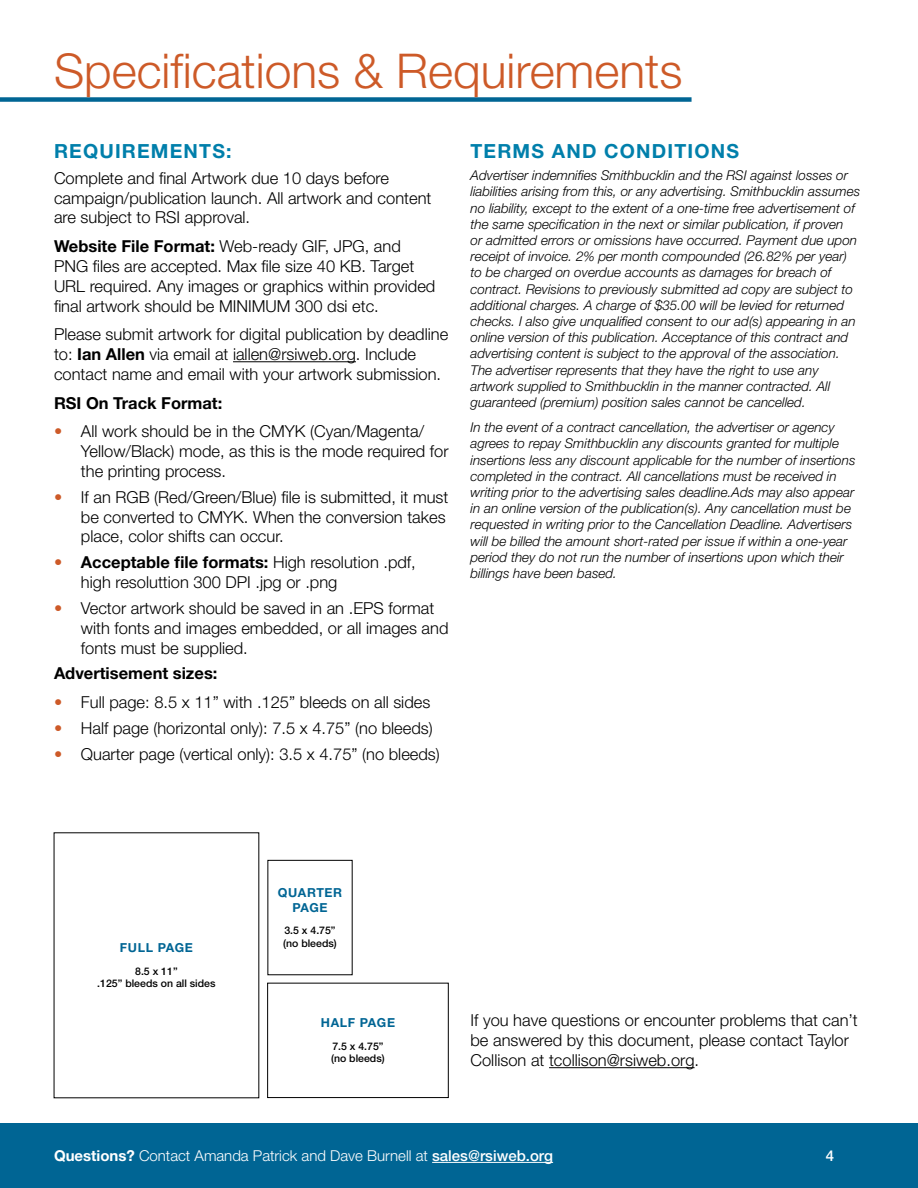
<style>
.page{position:relative;width:918px;height:1188px;background:#fff}
.page>*{position:absolute;margin:0;border:0;box-sizing:border-box;transform-origin:0 0}
.t1{font:300 48px "Helvetica Neue LT Std";color:#cd5a28}
.t2{font:700 19.5px "Helvetica Neue LT Std";letter-spacing:.06em;color:#007fab}
.t3{font:300 16.5px/19.8px "Helvetica Neue LT Std";color:#000}
.t4{font:700 16.5px "Helvetica Neue LT Std";color:#000}
.t5{font:300 15px "Helvetica Neue LT Std";color:#fff}
.t6{font:500 15px "Helvetica Neue LT Std";color:#fff}
.t7{font:italic 300 13.5px/16.2px "Helvetica Neue LT Std";color:#000}
.t8{font:700 12.45px/14.9px "Helvetica Neue LT Std";letter-spacing:.05em;color:#006594;text-align:center}
.t9{font:500 10.5px/12.6px "Helvetica Neue LT Std";color:#000}
.s1{font-weight:700}
.s2{color:#cd5a28}
.s3{font-weight:500}
</style>
<div class="page">
<div style="left:0;top:1123px;width:918px;height:65px;background:#006594"></div>
<hr style="left:432px;top:1162px;width:121px;height:1px;background:#fff">
<hr style="left:233px;top:361px;width:123px;height:1px;background:#000">
<div style="left:0;top:97px;width:692px;height:5px;background:#006594"></div>
<div style="left:267px;top:983px;width:181px;height:115px;border:1px solid #000"></div>
<hr style="left:549px;top:1067px;width:146px;height:1px;background:#000">
<h1 class="t1" style="left:54px;top:42px;width:630px">Specifications &amp; Requirements</h1>
<h2 class="t2" style="left:54px;top:139px;width:179px">REQUIREMENTS:</h2>
<p class="t3" style="left:54px;top:168px;width:379px">Complete and final Artwork due 10 days before campaign/publication launch. All artwork and content are subject to RSI approval.</p>
<p class="t3" style="left:54px;top:236px;width:383px"><span class="s1">Website File Format:</span> Web-ready GIF, JPG, and PNG files are accepted. Max file size 40 KB. Target URL required. Any images or graphics within provided final artwork should be MINIMUM 300 dsi etc.</p>
<p class="t3" style="left:54px;top:324px;width:396px">Please submit artwork for digital publication by deadline to: <span class="s1">Ian Allen</span> via email at iallen@rsiweb.org. Include contact name and email with your artwork submission.</p>
<p class="t4" style="left:54px;top:393px;width:170px">RSI On Track Format:</p>
<p class="t3" style="left:81px;top:421px;width:369px;text-indent:-27px"><span class="s2">•</span> All work should be in the CMYK (Cyan/Magenta/<br>Yellow/Black) mode, as this is the mode required for the printing process.</p>
<p class="t3" style="left:81px;top:487px;width:369px;text-indent:-27px"><span class="s2">•</span> If an RGB (Red/Green/Blue) file is submitted, it must be converted to CMYK. When the conversion takes place, color shifts can occur.</p>
<p class="t3" style="left:81px;top:552px;width:336px;text-indent:-27px"><span class="s2">•</span> <span class="s1">Acceptable file formats:</span> High resolution .pdf, high resoluttion 300 DPI .jpg or .png</p>
<p class="t3" style="left:81px;top:598px;width:369px;text-indent:-27px"><span class="s2">•</span> Vector artwork should be saved in an .EPS format with fonts and images embedded, or all images and fonts must be supplied.</p>
<p class="t4" style="left:54px;top:663px;width:165px">Advertisement sizes:</p>
<p class="t3" style="left:54px;top:692px;width:378px"><span class="s2">•</span> Full page: 8.5 x 11” with .125” bleeds on all sides</p>
<p class="t3" style="left:54px;top:718px;width:380px"><span class="s2">•</span> Half page (horizontal only): 7.5 x 4.75” (no bleeds)</p>
<p class="t3" style="left:54px;top:744px;width:387px"><span class="s2">•</span> Quarter page (vertical only): 3.5 x 4.75” (no bleeds)</p>
<h2 class="t2" style="left:471px;top:139px;width:270px">TERMS AND CONDITIONS</h2>
<p class="t7" style="left:471px;top:167px;width:391px">Advertiser indemnifies Smithbucklin and the RSI against losses or liabilities arising from this, or any advertising. Smithbucklin assumes no liability, except to the extent of a one-time free advertisement of the same specification in the next or similar publication, if proven<br>or admitted errors or omissions have occurred. Payment due upon receipt of invoice. 2% per month compounded (26.82% per year) to be charged on overdue accounts as damages for breach of contract. Revisions to previously submitted ad copy are subject to additional charges. A charge of $35.00 will be levied for returned checks. I also give unqualified consent to our ad(s) appearing in an online version of this publication. Acceptance of this contract and advertising content is subject to the approval of the association.<br>The advertiser represents that they have the right to use any artwork supplied to Smithbucklin in the manner contracted. All guaranteed (premium) position sales cannot be cancelled.</p>
<p class="t7" style="left:471px;top:419px;width:387px">In the event of a contract cancellation, the advertiser or agency agrees to repay Smithbucklin any discounts granted for multiple insertions less any discount applicable for the number of insertions completed in the contract. All cancellations must be received in writing prior to the advertising sales deadline.Ads may also appear in an online version of the publication(s). Any cancellation must be requested in writing prior to the Cancellation Deadline. Advertisers will be billed the amount short-rated per issue if within a one-year period they do not run the number of insertions upon which their billings have been based.</p>
<p class="t8" style="left:120px;top:940px;width:75px">FULL PAGE</p>
<p class="t9" style="left:97px;top:964px;width:120px;text-align:center">8.5 x 11”<br>.125” bleeds on all sides</p>
<p class="t8" style="left:278px;top:885px;width:66px">QUARTER<br>PAGE</p>
<p class="t9" style="left:283px;top:924px;width:55px">3.5 x 4.75” (no bleeds)</p>
<p class="t8" style="left:321px;top:1015px;width:76px">HALF PAGE</p>
<p class="t9" style="left:331px;top:1039px;width:55px">7.5 x 4.75” (no bleeds)</p>
<p class="t3" style="left:471px;top:1010px;width:389px">If you have questions or encounter problems that can’t be answered by this document, please contact Taylor<br>Collison at tcollison@rsiweb.org.</p>
<p class="t5" style="left:54px;top:1146px;width:501px"><span class="s1">Questions?</span> Contact Amanda Patrick and Dave Burnell at <span class="s3">sales@rsiweb.org</span></p>
<p class="t6" style="left:826px;top:1146px;width:10px">4</p>
</div>
